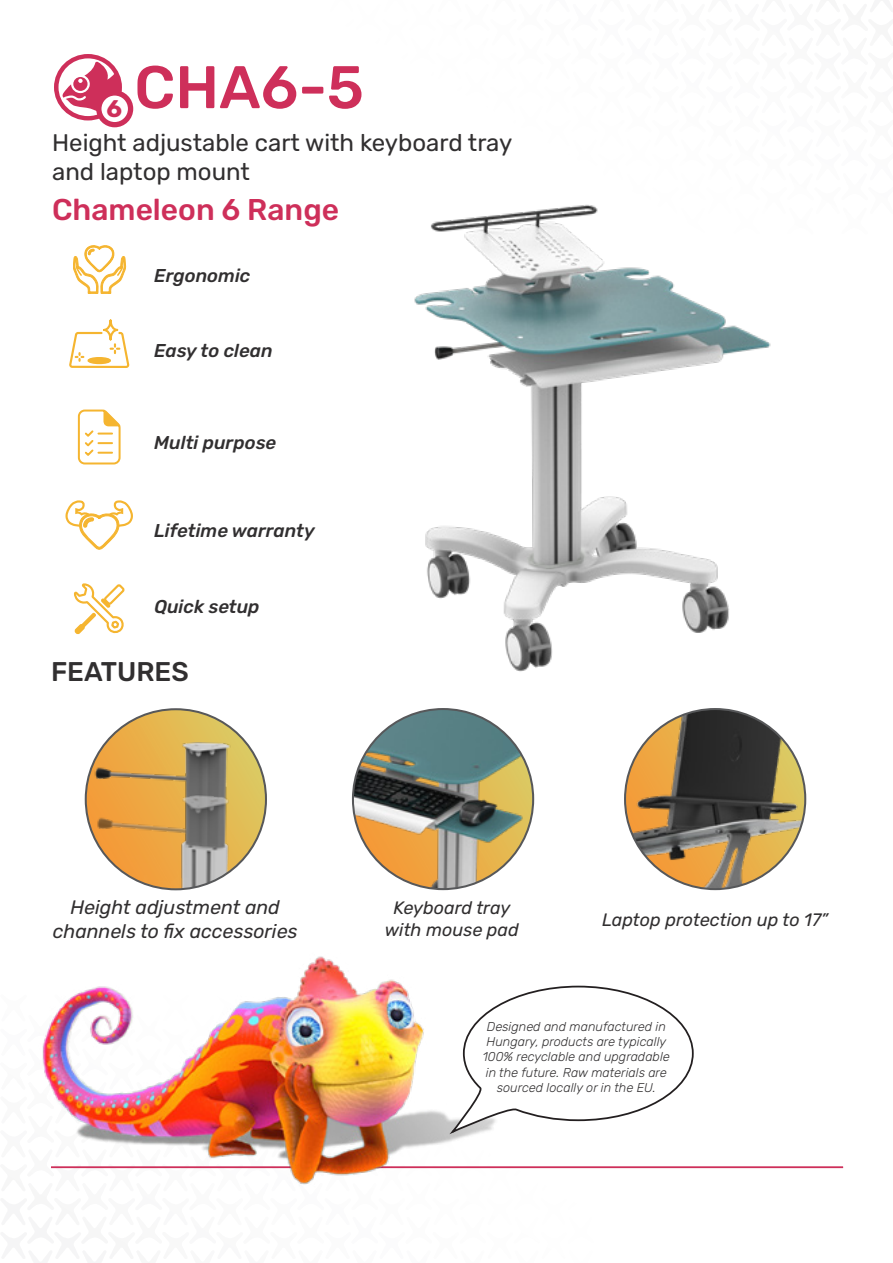
<style>
.page{position:relative;width:893px;height:1263px;background:#fff}
.page>*{position:absolute;margin:0;border:0;box-sizing:border-box;transform-origin:0 0}
.t1{font:500 60px "Rubik";color:#ce2f5a}
.t2{font:500 30px "Rubik";color:#ce2f5a}
.t3{font:500 27px "Rubik";color:#312f30}
.t4{font:24px "Rubik";color:#312f30}
.t5{font:700 24px "Rubik";color:#ce2f5a}
.t6{font:italic 19.5px/23.4px "Rubik";color:#312f30;text-align:center}
.t7{font:italic 500 18.6px "Rubik";color:#312f30}
.t8{font:italic 18px "Rubik";color:#312f30}
.t9{font:italic 300 12.75px/15.3px "Rubik";color:#312f30;text-align:center}
</style>
<div class="page">
<img style="left:414px;top:204px;width:357px;height:468px">
<img style="left:86px;top:709px;width:180px;height:180px;border-radius:90px">
<img style="left:86px;top:720px;width:180px;height:158px">
<hr style="left:51px;top:1166px;width:792px;height:2px;background:#ce2f5a">
<img style="left:42px;top:956px;width:538px;height:229px">
<svg style="left:378px;top:985px;width:316px;height:149px"></svg>
<img style="left:625px;top:709px;width:180px;height:180px;border-radius:90px">
<img style="left:353px;top:709px;width:180px;height:180px;border-radius:90px">
<svg style="left:65px;top:500px;width:68px;height:50px"></svg>
<svg style="left:74px;top:583px;width:51px;height:52px"></svg>
<svg style="left:73px;top:245px;width:53px;height:49px"></svg>
<svg style="left:69px;top:319px;width:61px;height:49px"></svg>
<svg style="left:77px;top:409px;width:44px;height:56px"></svg>
<svg style="left:54px;top:54px;width:68px;height:66px"></svg>
<svg style="left:99px;top:93px;width:32px;height:32px"></svg>
<div style="left:96px;top:90px;width:37px;height:37px;border:5px solid #ce2f5a;border-radius:50%"></div>
<p class="t5" style="left:107px;top:95px;width:17px">6</p>
<p class="t1" style="left:134px;top:53px;width:231px">CHA6-5</p>
<p class="t4" style="left:52px;top:129px;width:462px">Height adjustable cart with keyboard tray</p>
<p class="t4" style="left:52px;top:158px;width:199px">and laptop mount</p>
<p class="t2" style="left:52px;top:193px;width:289px">Chameleon 6 Range</p>
<p class="t7" style="left:154px;top:265px;width:98px">Ergonomic</p>
<p class="t7" style="left:154px;top:340px;width:120px">Easy to clean</p>
<p class="t7" style="left:154px;top:431px;width:124px">Multi purpose</p>
<p class="t7" style="left:154px;top:520px;width:162px">Lifetime warranty</p>
<p class="t7" style="left:154px;top:596px;width:107px">Quick setup</p>
<p class="t3" style="left:51px;top:656px;width:139px">FEATURES</p>
<p class="t6" style="left:53px;top:896px;width:246px">Height adjustment and channels to fix accessories</p>
<p class="t8" style="left:394px;top:898px;width:118px">Keyboard tray</p>
<p class="t8" style="left:385px;top:920px;width:135px">with mouse pad</p>
<p class="t8" style="left:602px;top:910px;width:228px">Laptop protection up to 17”</p>
<p class="t9" style="left:483px;top:1019px;width:188px">Designed and manufactured in<br>Hungary, products are typically<br>100% recyclable and upgradable in the future. Raw materials are sourced locally or in the EU.</p>
</div>
